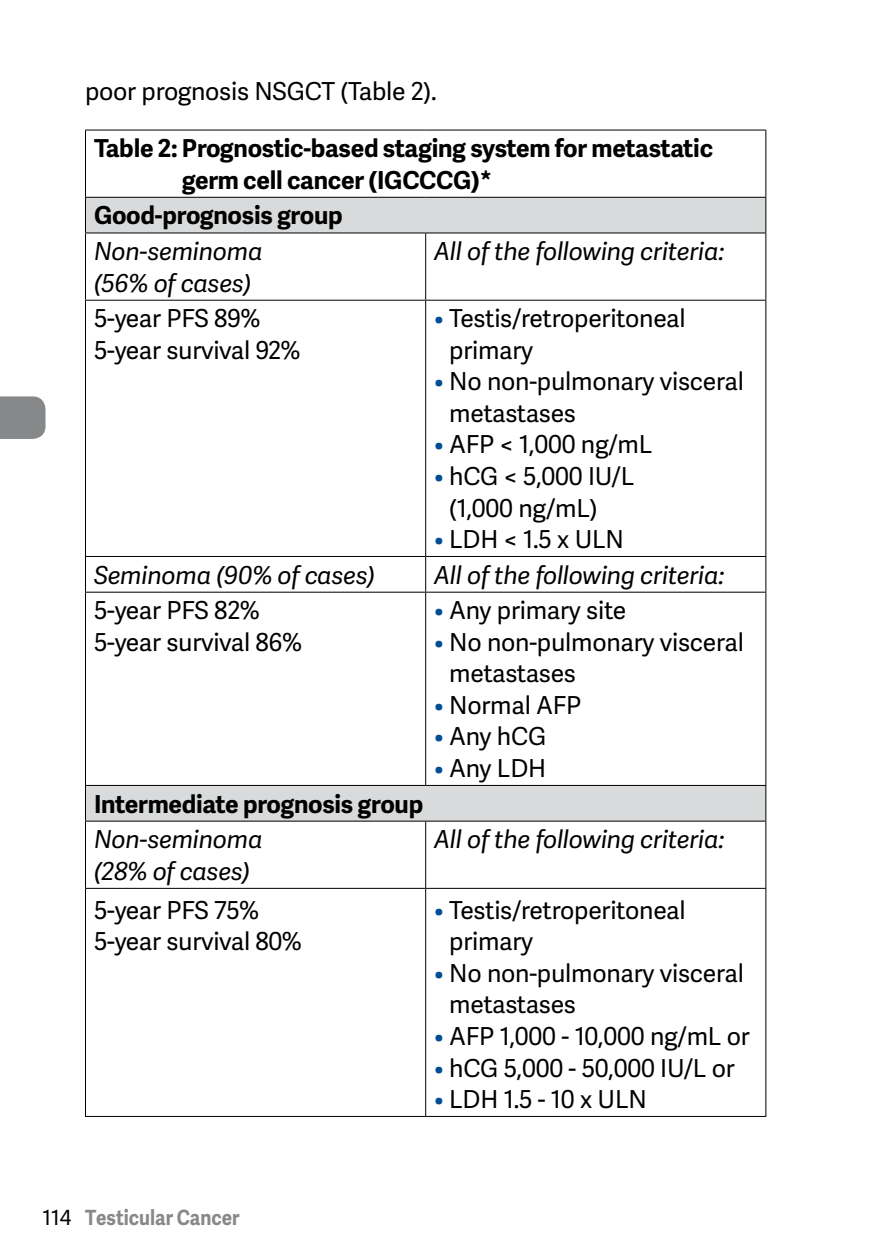
<style>
.page{position:relative;width:893px;height:1259px;background:#fff}
.page>*{position:absolute;margin:0;border:0;box-sizing:border-box;transform-origin:0 0}
.t1{font:24.6px/31.5px "Adelle Sans";letter-spacing:-.01em;color:#000}
.t2{font:italic 24.6px/31.5px "Adelle Sans";letter-spacing:-.01em;color:#000}
.t3{font:700 24.6px/31.5px "Adelle Sans";letter-spacing:-.01em;color:#000}
.t4{font:700 21px "Adelle Sans";color:#87888a;scale:.9 1}
.s1{color:#004d95}
.s2{font-weight:400;color:#000}
</style>
<div class="page">
<svg style="left:0;top:396px;width:46px;height:43px;background:#8d8e90"></svg>
<svg style="left:86px;top:198px;width:679px;height:622px"></svg>
<hr style="left:425px;top:233px;width:1px;height:67px;background:#000">
<hr style="left:425px;top:557px;width:1px;height:35px;background:#000">
<hr style="left:425px;top:821px;width:1px;height:67px;background:#000">
<hr style="left:85px;top:233px;width:1px;height:67px;background:#000">
<hr style="left:765px;top:233px;width:1px;height:67px;background:#000">
<hr style="left:85px;top:557px;width:1px;height:35px;background:#000">
<hr style="left:765px;top:557px;width:1px;height:35px;background:#000">
<hr style="left:85px;top:821px;width:1px;height:67px;background:#000">
<hr style="left:765px;top:821px;width:1px;height:67px;background:#000">
<hr style="left:85px;top:786px;width:1px;height:34px;background:#000">
<hr style="left:765px;top:786px;width:1px;height:34px;background:#000">
<hr style="left:85px;top:820px;width:341px;height:1px;background:#000">
<hr style="left:426px;top:820px;width:340px;height:1px;background:#000">
<hr style="left:85px;top:198px;width:1px;height:34px;background:#000">
<hr style="left:765px;top:198px;width:1px;height:34px;background:#000">
<hr style="left:85px;top:232px;width:341px;height:1px;background:#000">
<hr style="left:426px;top:232px;width:340px;height:1px;background:#000">
<hr style="left:85px;top:300px;width:341px;height:1px;background:#000">
<hr style="left:85px;top:301px;width:1px;height:255px;background:#000">
<hr style="left:85px;top:556px;width:341px;height:1px;background:#000">
<hr style="left:426px;top:300px;width:340px;height:1px;background:#000">
<hr style="left:425px;top:301px;width:1px;height:255px;background:#000">
<hr style="left:765px;top:301px;width:1px;height:255px;background:#000">
<hr style="left:426px;top:556px;width:340px;height:1px;background:#000">
<hr style="left:85px;top:591px;width:341px;height:1px;background:#000">
<hr style="left:85px;top:592px;width:1px;height:193px;background:#000">
<hr style="left:85px;top:785px;width:341px;height:1px;background:#000">
<hr style="left:426px;top:591px;width:340px;height:1px;background:#000">
<hr style="left:425px;top:592px;width:1px;height:193px;background:#000">
<hr style="left:765px;top:592px;width:1px;height:193px;background:#000">
<hr style="left:426px;top:785px;width:340px;height:1px;background:#000">
<hr style="left:426px;top:888px;width:340px;height:1px;background:#000">
<hr style="left:765px;top:889px;width:1px;height:227px;background:#000">
<hr style="left:426px;top:1116px;width:340px;height:1px;background:#000">
<hr style="left:85px;top:888px;width:341px;height:1px;background:#000">
<hr style="left:85px;top:889px;width:1px;height:227px;background:#000">
<hr style="left:425px;top:889px;width:1px;height:227px;background:#000">
<hr style="left:85px;top:1116px;width:341px;height:1px;background:#000">
<hr style="left:85px;top:130px;width:341px;height:1px;background:#000">
<hr style="left:85px;top:130px;width:1px;height:67px;background:#000">
<hr style="left:426px;top:130px;width:340px;height:1px;background:#000">
<hr style="left:765px;top:130px;width:1px;height:67px;background:#000">
<hr style="left:85px;top:197px;width:341px;height:1px;background:#000">
<hr style="left:426px;top:197px;width:340px;height:1px;background:#000">
<p class="t1" style="left:85px;top:74px;width:353px">poor prognosis NSGCT (Table 2).</p>
<p class="t3" style="left:182px;top:132px;width:533px;text-indent:-88px">Table 2: Prognostic-based staging system for metastatic germ cell cancer (IGCCCG)*</p>
<p class="t3" style="left:94px;top:199px;width:250px">Good-prognosis group</p>
<p class="t2" style="left:94px;top:235px;width:170px">Non-seminoma (56% of cases)</p>
<p class="t2" style="left:434px;top:235px;width:292px">All of the following criteria:</p>
<p class="t1" style="left:94px;top:302px;width:208px">5-year PFS 89%<br>5-year survival 92%</p>
<p class="t1" style="left:449px;top:302px;width:238px;text-indent:-15px"><span class="s1">•</span> Testis/retroperitoneal primary</p>
<p class="t1" style="left:449px;top:365px;width:296px;text-indent:-15px"><span class="s1">•</span> No non-pulmonary visceral metastases</p>
<p class="t1" style="left:434px;top:428px;width:220px"><span class="s1">•</span> AFP &lt; 1,000 ng/mL</p>
<p class="t1" style="left:449px;top:460px;width:187px;text-indent:-15px"><span class="s1">•</span> hCG &lt; 5,000 IU/L (1,000 ng/mL)</p>
<p class="t1" style="left:434px;top:523px;width:191px"><span class="s1">•</span> LDH &lt; 1.5 x ULN</p>
<p class="t2" style="left:94px;top:558px;width:283px">Seminoma (90% of cases)</p>
<p class="t2" style="left:434px;top:558px;width:292px">All of the following criteria:</p>
<p class="t1" style="left:94px;top:594px;width:210px">5-year PFS 82%<br>5-year survival 86%</p>
<p class="t1" style="left:434px;top:594px;width:194px"><span class="s1">•</span> Any primary site</p>
<p class="t1" style="left:449px;top:625px;width:296px;text-indent:-15px"><span class="s1">•</span> No non-pulmonary visceral metastases</p>
<p class="t1" style="left:434px;top:688px;width:149px"><span class="s1">•</span> Normal AFP</p>
<p class="t1" style="left:434px;top:720px;width:114px"><span class="s1">•</span> Any hCG</p>
<p class="t1" style="left:434px;top:751px;width:113px"><span class="s1">•</span> Any LDH</p>
<p class="t3" style="left:94px;top:787px;width:331px">Intermediate prognosis group</p>
<p class="t2" style="left:94px;top:823px;width:170px">Non-seminoma (28% of cases)</p>
<p class="t2" style="left:434px;top:823px;width:292px">All of the following criteria:</p>
<p class="t1" style="left:94px;top:893px;width:210px">5-year PFS 75%<br>5-year survival 80%</p>
<p class="t1" style="left:449px;top:893px;width:238px;text-indent:-15px"><span class="s1">•</span> Testis/retroperitoneal primary</p>
<p class="t1" style="left:449px;top:956px;width:296px;text-indent:-15px"><span class="s1">•</span> No non-pulmonary visceral metastases</p>
<p class="t1" style="left:434px;top:1019px;width:317px"><span class="s1">•</span> AFP 1,000 - 10,000 ng/mL or</p>
<p class="t1" style="left:434px;top:1051px;width:302px"><span class="s1">•</span> hCG 5,000 - 50,000 IU/L or</p>
<p class="t1" style="left:434px;top:1082px;width:214px"><span class="s1">•</span> LDH 1.5 - 10 x ULN</p>
<p class="t4" style="left:43px;top:1202px;width:220px"><span class="s2">114</span> Testicular Cancer</p>
</div>
